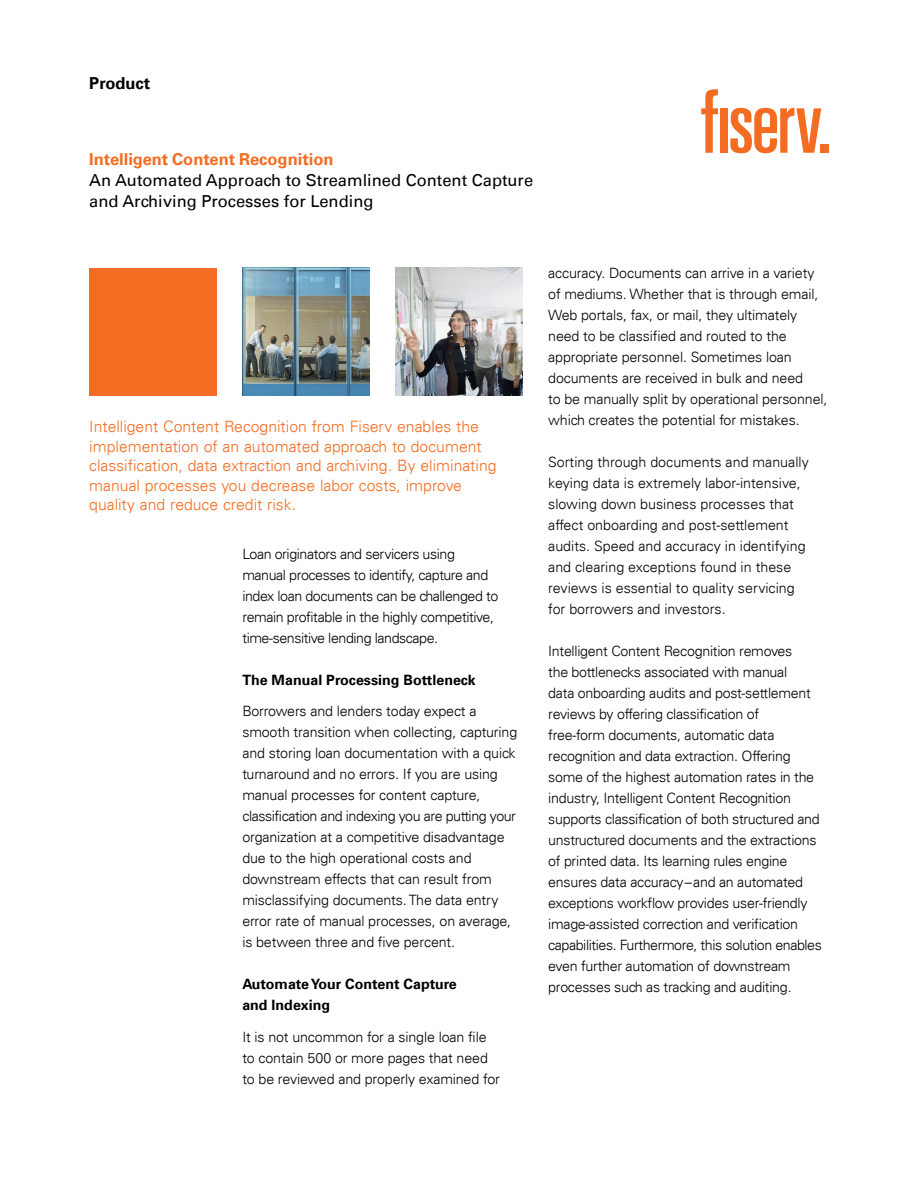
<style>
.page{position:relative;width:918px;height:1188px;background:#fff}
.page>*{position:absolute;margin:0;border:0;box-sizing:border-box;transform-origin:0 0}
.t1{font:16.5px/21px "Univers LT";color:#000}
.t2{font:700 16.5px "Univers LT";color:#f36c21}
.t3{font:700 16.5px "Univers LT";color:#000}
.t4{font:300 15.75px/19.5px "Univers LT";color:#f36c21}
.t5{font:300 14.25px/21px "Univers LT";letter-spacing:-.01em;color:#000}
.t6{font:300 14.25px/21px "Univers LT";letter-spacing:-.03em;color:#000}
.t7{font:700 14.25px/21px "Univers LT";color:#000}
</style>
<div class="page">
<div style="left:821px;top:145px;width:8px;height:8px;background:#f36c21"></div>
<svg style="left:701px;top:89px;width:17px;height:64px"></svg>
<div style="left:720px;top:108px;width:8px;height:45px;background:#f36c21"></div>
<svg style="left:730px;top:108px;width:91px;height:45px"></svg>
<img style="left:242px;top:268px;width:128px;height:127px">
<div style="left:89px;top:268px;width:128px;height:127px;background:#f36c21"></div>
<img style="left:395px;top:268px;width:128px;height:127px">
<p class="t3" style="left:89px;top:74px;width:63px">Product</p>
<p class="t2" style="left:89px;top:150px;width:246px">Intelligent Content Recognition</p>
<p class="t1" style="left:89px;top:170px;width:445px">An Automated Approach to Streamlined Content Capture and Archiving Processes for Lending</p>
<p class="t4" style="left:89px;top:417px;width:409px">Intelligent Content Recognition from Fiserv enables the implementation of an automated approach to document classification, data extraction and archiving. By eliminating manual processes you decrease labor costs, improve quality and reduce credit risk.</p>
<p class="t6" style="left:242px;top:543px;width:257px">Loan originators and servicers using manual processes to identify, capture and index loan documents can be challenged to remain profitable in the highly competitive, time-sensitive lending landscape.</p>
<p class="t7" style="left:242px;top:669px;width:235px">The Manual Processing Bottleneck</p>
<p class="t5" style="left:242px;top:701px;width:276px">Borrowers and lenders today expect a smooth transition when collecting, capturing and storing loan documentation with a quick turnaround and no errors. If you are using manual processes for content capture, classification and indexing you are putting your organization at a competitive disadvantage due to the high operational costs and downstream effects that can result from misclassifying documents. The data entry error rate of manual processes, on average, is between three and five percent.</p>
<p class="t7" style="left:242px;top:974px;width:216px">Automate Your Content Capture and Indexing</p>
<p class="t5" style="left:242px;top:1026px;width:259px">It is not uncommon for a single loan file to contain 500 or more pages that need to be reviewed and properly examined for</p>
<p class="t5" style="left:548px;top:263px;width:281px">accuracy. Documents can arrive in a variety of mediums. Whether that is through email, Web portals, fax, or mail, they ultimately need to be classified and routed to the appropriate personnel. Sometimes loan documents are received in bulk and need<br>to be manually split by operational personnel, which creates the potential for mistakes.</p>
<p class="t5" style="left:548px;top:452px;width:262px">Sorting through documents and manually keying data is extremely labor-intensive, slowing down business processes that affect onboarding and post-settlement audits. Speed and accuracy in identifying and clearing exceptions found in these reviews is essential to quality servicing for borrowers and investors.</p>
<p class="t5" style="left:548px;top:641px;width:275px">Intelligent Content Recognition removes<br>the bottlenecks associated with manual<br>data onboarding audits and post-settlement reviews by offering classification of<br>free-form documents, automatic data recognition and data extraction. Offering some of the highest automation rates in the industry, Intelligent Content Recognition supports classification of both structured and unstructured documents and the extractions of printed data. Its learning rules engine ensures data accuracy–and an automated exceptions workflow provides user-friendly image-assisted correction and verification capabilities. Furthermore, this solution enables even further automation of downstream processes such as tracking and auditing.</p>
</div>
